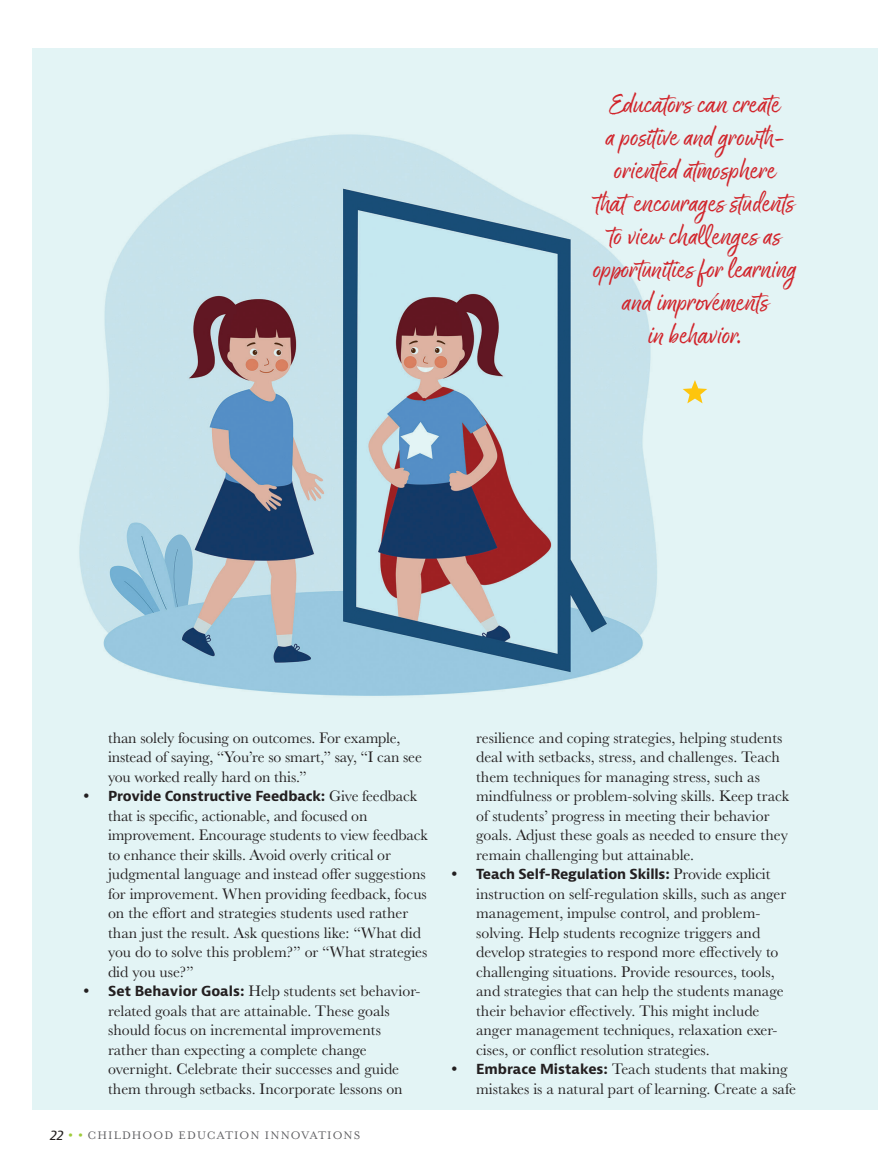
<style>
.page{position:relative;width:878px;height:1175px;background:#fff}
.page>*{position:absolute;margin:0;border:0;box-sizing:border-box;transform-origin:0 0}
.t1{font:30px/33px "Good Karma";letter-spacing:-.01em;color:#d1232a;text-align:center}
.t2{font:15.75px/19.5px "Baskerville URW";color:#231f20}
.t3{font:700 13.5px "Bernina Sans";letter-spacing:-.01em;color:#231f20}
.t4{font:12.6px "Mrs Eaves OT";letter-spacing:.08em;color:#5f5f62}
.s1{font-family:"Baskerville URW";font-weight:400;font-size:15.75px}
.s2{font-family:"Bernina Sans";font-weight:700;font-size:13.5px}
.s3{font-family:"Bernina Sans";font-style:italic;font-size:13.5px;color:#231f20}
.s4{font-family:"Mrs Eaves Small Caps OT";font-size:21px;color:#9ecb3a}
</style>
<div class="page">
<div style="left:32px;top:49px;width:846px;height:1060px;background:#e3f4f5"></div>
<img style="left:79px;top:134px;width:609px;height:562px">
<svg style="left:682px;top:380px;width:25px;height:23px"></svg>
<h1 class="t1" style="left:593px;top:90px;width:205px">Educators can create<br>a positive and growth&shy;oriented atmosphere<br>that encourages students to view challenges as opportunities for learning and improvements<br>in behavior.</h1>
<p class="t2" style="left:108px;top:727px;width:315px">than solely focusing on outcomes. For example, instead of saying, “You’re so smart,” say, “I can see you worked really hard on this.”</p>
<p class="t3" style="left:81px;top:787px;width:337px"><span class="s1">•</span> Provide Constructive Feedback: <span class="s1">Give feedback</span></p>
<p class="t2" style="left:108px;top:805px;width:321px">that is specific, actionable, and focused on improvement. Encourage students to view feedback to enhance their skills. Avoid overly critical or judgmental language and instead offer suggestions for improvement. When providing feedback, focus on the effort and strategies students used rather than just the result. Ask questions like: “What did you do to solve this problem?” or “What strategies did you use?”</p>
<p class="t2" style="left:108px;top:981px;width:314px;text-indent:-27px">• <span class="s2">Set Behavior Goals:</span> Help students set behavior&shy;related goals that are attainable. These goals should focus on incremental improvements rather than expecting a complete change overnight. Celebrate their successes and guide them through setbacks. Incorporate lessons on</p>
<p class="t4" style="left:50px;top:1128px;width:312px"><span class="s3">22</span> <span class="s4">• •</span> CHILDHOOD EDUCATION INNOVATIONS</p>
<p class="t2" style="left:476px;top:727px;width:314px">resilience and coping strategies, helping students deal with setbacks, stress, and challenges. Teach them techniques for managing stress, such as mindfulness or problem-solving skills. Keep track of students’ progress in meeting their behavior goals. Adjust these goals as needed to ensure they remain challenging but attainable.</p>
<p class="t3" style="left:449px;top:865px;width:323px"><span class="s1">•</span> Teach Self-Regulation Skills: <span class="s1">Provide explicit</span></p>
<p class="t2" style="left:476px;top:883px;width:311px">instruction on self-regulation skills, such as anger management, impulse control, and problem&shy;solving. Help students recognize triggers and develop strategies to respond more effectively to challenging situations. Provide resources, tools, and strategies that can help the students manage their behavior effectively. This might include anger management techniques, relaxation exer&shy;cises, or conflict resolution strategies.</p>
<p class="t2" style="left:476px;top:1059px;width:321px;text-indent:-27px">• <span class="s2">Embrace Mistakes:</span> Teach students that making mistakes is a natural part of learning. Create a safe</p>
</div>
